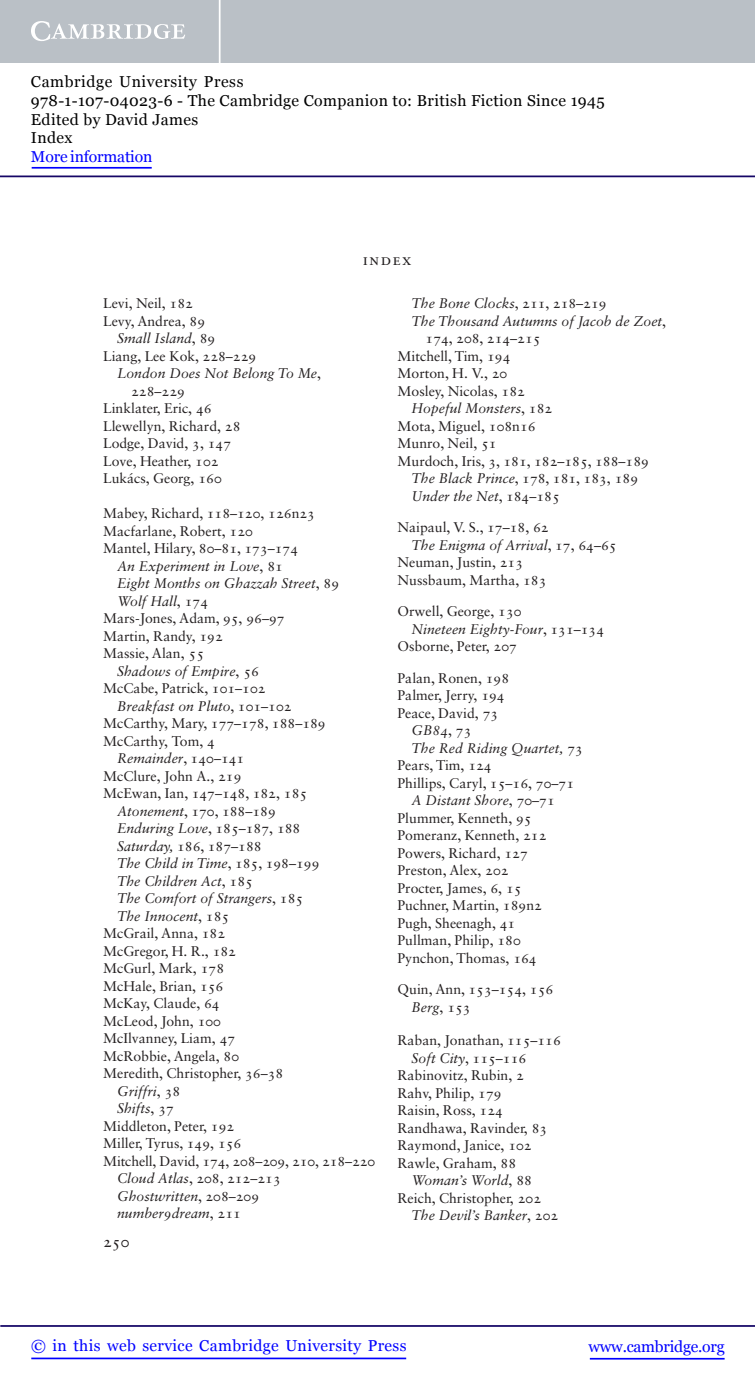
<style>
.page{position:relative;width:755px;height:1385px;background:#fff}
.page>*{position:absolute;margin:0;border:0;box-sizing:border-box;transform-origin:0 0}
.t1{font:15.75px/18.6px "Georgia";letter-spacing:.025em;color:#000}
.t2{font:15.75px "Georgia";letter-spacing:.025em;color:#00f}
.t3{font:15.75px "Georgia";letter-spacing:-.015em;color:#00f}
.t4{font:15.75px "Georgia";letter-spacing:-.01em;color:#00f}
.t5{font:15.75px "Sabon LT Std";letter-spacing:.1em;color:#231f20}
.t6{font:14px/17.5px "Sabon LT Std";color:#231f20}
.t7{font:italic 14px "Sabon LT Std";color:#231f20}
.s1{font-style:normal}
.s2{font-style:italic}
</style>
<div class="page">
<hr style="left:589px;top:1358px;width:135px;height:1px;background:#00f">
<hr style="left:0;top:1325px;width:754px;height:2px;background:#150666">
<hr style="left:31px;top:1357px;width:375px;height:2px;background:#00f">
<div style="left:0;top:0;width:754px;height:63px;background:#bac0c6"></div>
<svg style="left:31px;top:21px;width:154px;height:20px"></svg>
<hr style="left:219px;top:0;width:1px;height:63px;background:#fff">
<hr style="left:0;top:175px;width:754px;height:2px;background:#150666">
<hr style="left:32px;top:167px;width:120px;height:2px;background:#00f">
<p class="t1" style="left:31px;top:73px;width:575px">Cambridge University Press<br>978-1-107-04023-6 - The Cambridge Companion to: British Fiction Since 1945<br>Edited by David James<br>Index</p>
<p class="t4" style="left:31px;top:147px;width:123px">More information</p>
<p class="t5" style="left:362px;top:253px;width:50px">Index</p>
<p class="t6" style="left:103px;top:296px;width:91px">Levi, Neil, 182</p>
<p class="t6" style="left:103px;top:313px;width:103px">Levy, Andrea, 89</p>
<p class="t7" style="left:117px;top:333px;width:100px">Small Island <span class="s1">, 89</span></p>
<p class="t6" style="left:103px;top:348px;width:155px">Liang, Lee Kok, 228–229</p>
<p class="t7" style="left:117px;top:368px;width:205px">London Does Not Belong To Me<span class="s1">,</span></p>
<p class="t6" style="left:131px;top:383px;width:55px">228–229</p>
<p class="t6" style="left:103px;top:401px;width:110px">Linklater, Eric, 46</p>
<p class="t6" style="left:103px;top:418px;width:139px">Llewellyn, Richard, 28</p>
<p class="t6" style="left:103px;top:436px;width:129px">Lodge, David, 3, 147</p>
<p class="t6" style="left:103px;top:453px;width:117px">Love, Heather, 102</p>
<p class="t6" style="left:103px;top:471px;width:120px">Lukács, Georg, 160</p>
<p class="t6" style="left:103px;top:506px;width:213px">Mabey, Richard, 118–120 , 126n23</p>
<p class="t6" style="left:103px;top:523px;width:151px">Macfarlane, Robert, 120</p>
<p class="t6" style="left:103px;top:541px;width:196px">Mantel, Hilary, 80–81 , 173–174</p>
<p class="t7" style="left:117px;top:560px;width:167px">An Experiment in Love <span class="s1">, 81</span></p>
<p class="t7" style="left:117px;top:578px;width:223px">Eight Months on Ghazzah Street <span class="s1">, 89</span></p>
<p class="t7" style="left:117px;top:595px;width:92px">Wolf Hall <span class="s1">, 174</span></p>
<p class="t6" style="left:103px;top:611px;width:183px">Mars-Jones, Adam, 95, 96–97</p>
<p class="t6" style="left:103px;top:628px;width:121px">Martin, Randy, 192</p>
<p class="t6" style="left:103px;top:646px;width:102px">Massie, Alan, 55</p>
<p class="t7" style="left:117px;top:665px;width:143px">Shadows of Empire <span class="s1">, 56</span></p>
<p class="t6" style="left:103px;top:681px;width:164px">McCabe, Patrick, 101–102</p>
<p class="t7" style="left:117px;top:700px;width:176px">Breakfast on Pluto<span class="s1">, 101–102</span></p>
<p class="t6" style="left:103px;top:716px;width:224px">McCarthy, Mary, 177–178 , 188–189</p>
<p class="t6" style="left:103px;top:733px;width:113px">McCarthy, Tom, 4</p>
<p class="t7" style="left:117px;top:753px;width:129px">Remainder<span class="s1">, 140–141</span></p>
<p class="t6" style="left:103px;top:768px;width:140px">McClure, John A., 219</p>
<p class="t6" style="left:103px;top:786px;width:205px">McEwan, Ian, 147–148 , 182, 185</p>
<p class="t6" style="left:117px;top:803px;width:160px"><span class="s2">Atonement</span>, 170 , 188–189</p>
<p class="t7" style="left:117px;top:823px;width:184px">Enduring Love<span class="s1">, 185–187 , 188</span></p>
<p class="t6" style="left:117px;top:838px;width:146px"><span class="s2">Saturday,</span> 186 , 187–188</p>
<p class="t7" style="left:117px;top:858px;width:204px">The Child in Time<span class="s1">, 185 , 198–199</span></p>
<p class="t7" style="left:117px;top:875px;width:137px">The Children Act <span class="s1">, 185</span></p>
<p class="t7" style="left:117px;top:893px;width:187px">The Comfort of Strangers <span class="s1">, 185</span></p>
<p class="t7" style="left:117px;top:910px;width:114px">The Innocent <span class="s1">, 185</span></p>
<p class="t6" style="left:103px;top:926px;width:123px">McGrail, Anna, 182</p>
<p class="t6" style="left:103px;top:943px;width:134px">McGregor, H. R., 182</p>
<p class="t6" style="left:103px;top:961px;width:122px">McGurl, Mark, 178</p>
<p class="t6" style="left:103px;top:978px;width:122px">McHale, Brian, 156</p>
<p class="t6" style="left:103px;top:996px;width:118px">McKay, Claude, 64</p>
<p class="t6" style="left:103px;top:1013px;width:119px">McLeod, John, 100</p>
<p class="t6" style="left:103px;top:1031px;width:133px">McIlvanney, Liam, 47</p>
<p class="t6" style="left:103px;top:1048px;width:137px">McRobbie, Angela, 80</p>
<p class="t6" style="left:103px;top:1066px;width:181px">Meredith, Christopher, 36–38</p>
<p class="t7" style="left:117px;top:1085px;width:65px">Griffri <span class="s1">, 38</span></p>
<p class="t7" style="left:117px;top:1103px;width:58px">Shifts <span class="s1">, 37</span></p>
<p class="t6" style="left:103px;top:1118px;width:132px">Middleton, Peter, 192</p>
<p class="t6" style="left:103px;top:1136px;width:140px">Miller, Tyrus, 149, 156</p>
<p class="t6" style="left:103px;top:1153px;width:273px">Mitchell, David, 174 , 208 – 209 , 210 , 218 – 220</p>
<p class="t6" style="left:117px;top:1171px;width:165px"><span class="s2">Cloud Atlas</span>, 208 , 212–213</p>
<p class="t7" style="left:117px;top:1190px;width:143px">Ghostwritten<span class="s1">, 208–209</span></p>
<p class="t7" style="left:117px;top:1208px;width:125px">number9dream <span class="s1">, 211</span></p>
<p class="t5" style="left:103px;top:1235px;width:28px">250</p>
<p class="t7" style="left:411px;top:298px;width:196px">The Bone Clocks<span class="s1">, 211 , 218–219</span></p>
<p class="t7" style="left:411px;top:315px;width:256px">The Thousand Autumns of Jacob de Zoet<span class="s1">,</span></p>
<p class="t6" style="left:425px;top:331px;width:116px">174 , 208 , 214–215</p>
<p class="t6" style="left:397px;top:348px;width:114px">Mitchell, Tim, 194</p>
<p class="t6" style="left:397px;top:366px;width:111px">Morton, H. V., 20</p>
<p class="t6" style="left:397px;top:383px;width:129px">Mosley, Nicolas, 182</p>
<p class="t7" style="left:411px;top:403px;width:142px">Hopeful Monsters <span class="s1">, 182</span></p>
<p class="t6" style="left:397px;top:418px;width:139px">Mota, Miguel, 108n16</p>
<p class="t6" style="left:397px;top:436px;width:101px">Munro, Neil, 51</p>
<p class="t6" style="left:397px;top:453px;width:253px">Murdoch, Iris, 3 , 181 , 182–185 , 188–189</p>
<p class="t6" style="left:411px;top:471px;width:228px"><span class="s2">The Black Prince</span>, 178 , 181 , 183, 189</p>
<p class="t7" style="left:411px;top:490px;width:150px">Under the Net<span class="s1">, 184–185</span></p>
<p class="t6" style="left:397px;top:520px;width:152px">Naipaul, V. S., 17–18 , 62</p>
<p class="t7" style="left:411px;top:539px;width:206px">The Enigma of Arrival<span class="s1">, 17, 64–65</span></p>
<p class="t6" style="left:397px;top:555px;width:127px">Neuman, Justin, 213</p>
<p class="t6" style="left:397px;top:572px;width:150px">Nussbaum, Martha, 183</p>
<p class="t6" style="left:397px;top:604px;width:125px">Orwell, George, 130</p>
<p class="t7" style="left:411px;top:623px;width:194px">Nineteen Eighty-Four<span class="s1">, 131–134</span></p>
<p class="t6" style="left:397px;top:639px;width:121px">Osborne, Peter, 207</p>
<p class="t6" style="left:397px;top:670px;width:113px">Palan, Ronen, 198</p>
<p class="t6" style="left:397px;top:688px;width:109px">Palmer, Jerry, 194</p>
<p class="t6" style="left:397px;top:705px;width:102px">Peace, David, 73</p>
<p class="t7" style="left:411px;top:725px;width:61px">GB84 <span class="s1">, 73</span></p>
<p class="t7" style="left:411px;top:742px;width:173px">The Red Riding Quartet, <span class="s1">73</span></p>
<p class="t6" style="left:397px;top:758px;width:96px">Pears, Tim, 124</p>
<p class="t6" style="left:397px;top:775px;width:178px">Phillips, Caryl, 15–16 , 70–71</p>
<p class="t7" style="left:411px;top:795px;width:145px">A Distant Shore <span class="s1">, 70–71</span></p>
<p class="t6" style="left:397px;top:810px;width:136px">Plummer, Kenneth, 95</p>
<p class="t6" style="left:397px;top:828px;width:150px">Pomeranz, Kenneth, 212</p>
<p class="t6" style="left:397px;top:845px;width:132px">Powers, Richard, 127</p>
<p class="t6" style="left:397px;top:863px;width:112px">Preston, Alex, 202</p>
<p class="t6" style="left:397px;top:880px;width:125px">Procter, James, 6, 15</p>
<p class="t6" style="left:397px;top:898px;width:146px">Puchner, Martin, 189n2</p>
<p class="t6" style="left:397px;top:915px;width:119px">Pugh, Sheenagh, 41</p>
<p class="t6" style="left:397px;top:933px;width:125px">Pullman, Philip, 180</p>
<p class="t6" style="left:397px;top:950px;width:141px">Pynchon, Thomas, 164</p>
<p class="t6" style="left:411px;top:982px;width:143px;text-indent:-14px">Quin, Ann, 153–154 , 156<br><span class="s2">Berg</span> , 153</p>
<p class="t6" style="left:397px;top:1033px;width:165px">Raban, Jonathan, 115–116</p>
<p class="t7" style="left:411px;top:1052px;width:116px">Soft City<span class="s1">, 115–116</span></p>
<p class="t6" style="left:397px;top:1068px;width:128px">Rabinovitz, Rubin, 2</p>
<p class="t6" style="left:397px;top:1085px;width:106px">Rahv, Philip, 179</p>
<p class="t6" style="left:397px;top:1103px;width:107px">Raisin, Ross, 124</p>
<p class="t6" style="left:397px;top:1120px;width:151px">Randhawa, Ravinder, 83</p>
<p class="t6" style="left:397px;top:1138px;width:136px">Raymond, Janice, 102</p>
<p class="t6" style="left:397px;top:1155px;width:120px">Rawle, Graham, 88</p>
<p class="t7" style="left:411px;top:1174px;width:122px">Woman’s World <span class="s1">, 88</span></p>
<p class="t6" style="left:397px;top:1190px;width:145px">Reich, Christopher, 202</p>
<p class="t7" style="left:411px;top:1209px;width:148px">The Devil’s Banker <span class="s1">, 202</span></p>
<p class="t2" style="left:31px;top:1336px;width:376px">© in this web service Cambridge University Press</p>
<p class="t3" style="left:588px;top:1336px;width:137px">www.cambridge.org</p>
</div>
